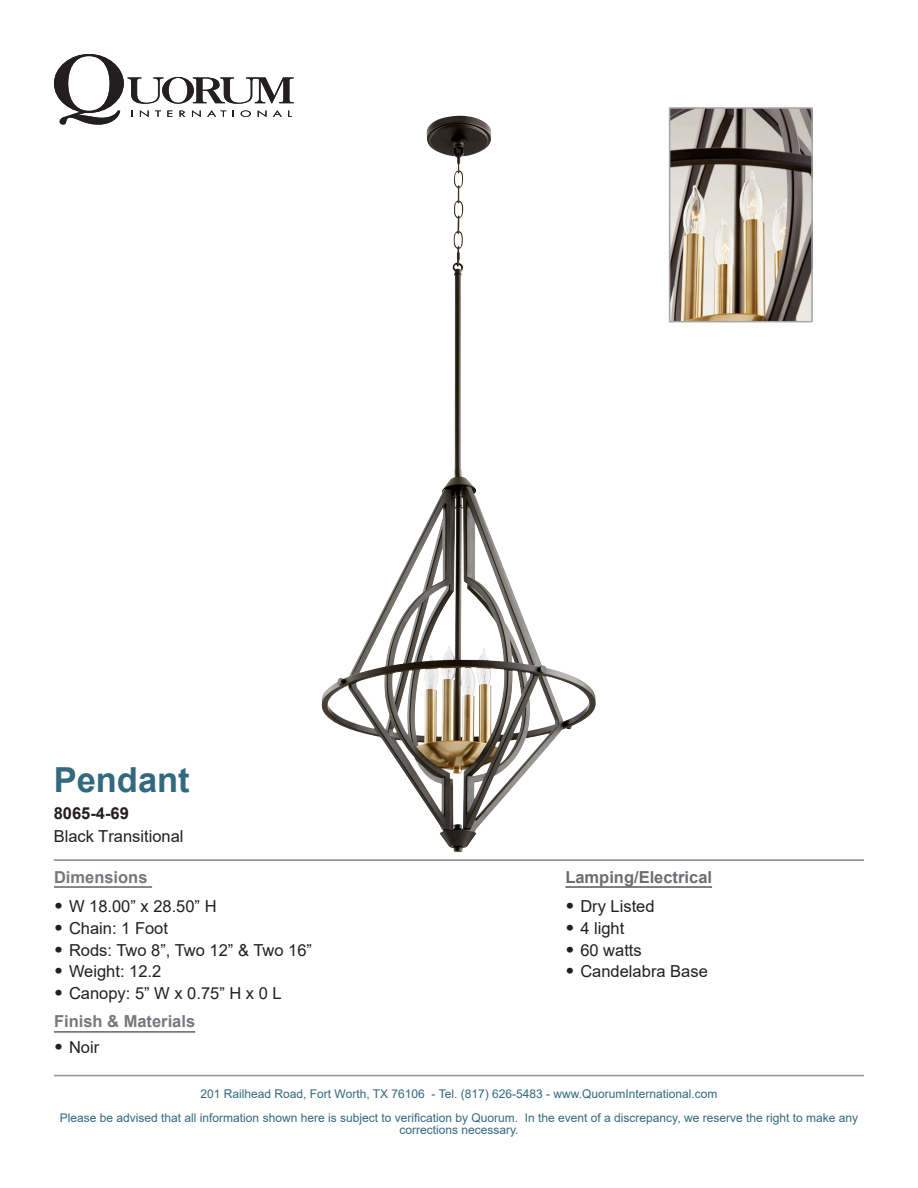
<style>
.page{position:relative;width:918px;height:1188px;background:#fff}
.page>*{position:absolute;margin:0;border:0;box-sizing:border-box;transform-origin:0 0}
.t1{font:700 34.5px "Arial";color:#32697f}
.t2{font:16.5px/23.1px "Arial";color:#231f20}
.t3{font:700 16.5px "Arial";color:#76787b}
.t4{font:700 16.5px "Arial";color:#6c6d70}
.t5{font:12px/24px "Arial";color:#32697f;text-align:center}
.s1{font-weight:700}
.s2{font-family:"Gotham";font-weight:900;font-size:18px}
</style>
<div class="page">
<svg style="left:54px;top:54px;width:240px;height:71px"></svg>
<hr style="left:54px;top:1075px;width:810px;height:1px;background:#939598">
<hr style="left:54px;top:860px;width:810px;height:1px;background:#939598">
<hr style="left:54px;top:886px;width:98px;height:2px;background:#76787b">
<hr style="left:54px;top:1031px;width:141px;height:2px;background:#76787b">
<hr style="left:565px;top:886px;width:147px;height:2px;background:#6c6d70">
<img style="left:322px;top:116px;width:274px;height:736px">
<img style="left:672px;top:110px;width:138px;height:209px">
<div style="left:669px;top:107px;width:144px;height:215px;border:2px solid #a5a6aa"></div>
<p class="t1" style="left:54px;top:756px;width:138px">Pendant</p>
<p class="t2" style="left:54px;top:802px;width:131px"><span class="s1">8065-4-69<br></span>Black Transitional</p>
<p class="t3" style="left:54px;top:865px;width:95px">Dimensions</p>
<p class="t2" style="left:54px;top:895px;width:164px"><span class="s2">•</span> W 18.00” x 28.50” H</p>
<p class="t2" style="left:54px;top:917px;width:116px"><span class="s2">•</span> Chain: 1 Foot</p>
<p class="t2" style="left:54px;top:938px;width:260px"><span class="s2">•</span> Rods: Two 8”, Two 12” &amp; Two 16”</p>
<p class="t2" style="left:54px;top:960px;width:109px"><span class="s2">•</span> Weight: 12.2</p>
<p class="t2" style="left:54px;top:981px;width:229px"><span class="s2">•</span> Canopy: 5” W x 0.75” H x 0 L</p>
<p class="t3" style="left:54px;top:1010px;width:143px">Finish &amp; Materials</p>
<p class="t2" style="left:54px;top:1035px;width:47px"><span class="s2">•</span> Noir</p>
<p class="t4" style="left:565px;top:865px;width:148px">Lamping/Electrical</p>
<p class="t2" style="left:565px;top:895px;width:91px"><span class="s2">•</span> Dry Listed</p>
<p class="t2" style="left:565px;top:917px;width:61px"><span class="s2">•</span> 4 light</p>
<p class="t2" style="left:565px;top:938px;width:78px"><span class="s2">•</span> 60 watts</p>
<p class="t2" style="left:565px;top:960px;width:144px"><span class="s2">•</span> Candelabra Base</p>
<p class="t5" style="left:60px;top:1082px;width:800px">201 Railhead Road, Fort Worth, TX 76106 - Tel. (817) 626-5483 - www.QuorumInternational.com<br>Please be advised that all information shown here is subject to verification by Quorum. In the event of a discrepancy, we reserve the right to make any</p>
<p class="t5" style="left:399px;top:1118px;width:121px">corrections necessary.</p>
</div>
